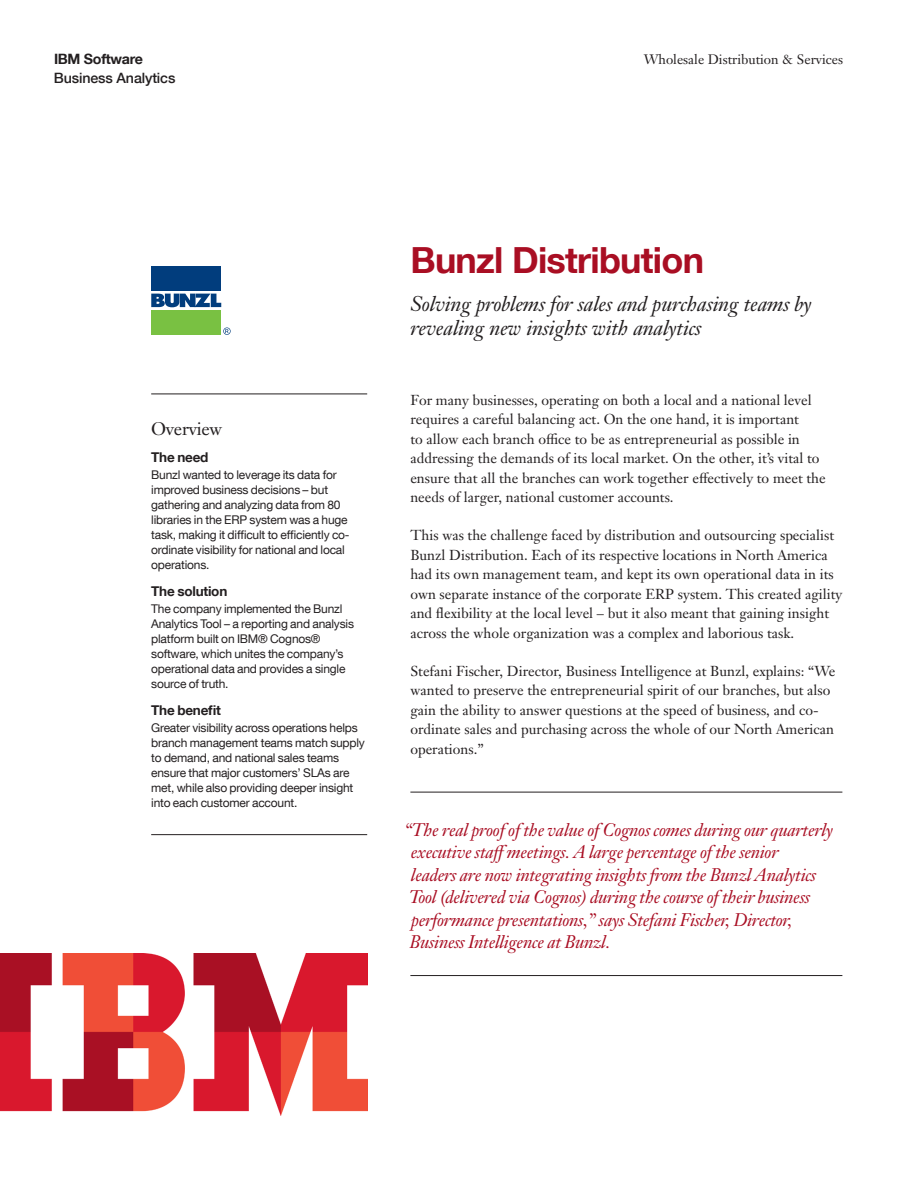
<style>
.page{position:relative;width:918px;height:1188px;background:#fff}
.page>*{position:absolute;margin:0;border:0;box-sizing:border-box;transform-origin:0 0}
._1A_title__color{font:700 36px "Helvetica Neue LT Com";letter-spacing:-.02em;color:#a90e23}
._1B_subtitle{font:italic 21px/24px "Janson Text LT Pro";letter-spacing:-.01em;color:#231f20}
._3E_highlight_Client{font:italic 18px/22.5px "Janson Text LT Pro";letter-spacing:-.015em;color:#a90e23}
._3A_highlight_head{font:18px "Janson Text LT Pro";letter-spacing:-.015em;color:#231f20}
._2C_body{font:14.25px/19.5px "Janson Text LT Pro";color:#231f20}
.t1{font:500 14.25px "Helvetica Neue LT Com";letter-spacing:-.01em;color:#231f20}
.t2{font:700 14.25px "Helvetica Neue LT Com";letter-spacing:-.02em;color:#231f20}
.t3{font:13.5px "Janson Text LT Pro";color:#231f20}
._3B_highlight_subhea{font:700 13.5px "Helvetica Neue LT Com";letter-spacing:-.015em;color:#231f20}
._3C_highlight_body{font:12px/15px "Helvetica Neue LT Com";letter-spacing:-.015em;color:#231f20}
</style>
<div class="page">
<hr style="left:151px;top:394px;width:216px;height:1px;background:#231f20">
<hr style="left:151px;top:834px;width:216px;height:1px;background:#231f20">
<img style="left:0;top:954px;width:367px;height:162px">
<svg style="left:151px;top:294px;width:70px;height:13px"></svg>
<div style="left:151px;top:266px;width:70px;height:25px;background:#013d7d"></div>
<div style="left:151px;top:310px;width:70px;height:25px;background:#79c142"></div>
<svg style="left:223px;top:328px;width:8px;height:7px"></svg>
<hr style="left:410px;top:792px;width:432px;height:1px;background:#231f20">
<hr style="left:410px;top:975px;width:432px;height:1px;background:#231f20">
<p class="t2" style="left:54px;top:50px;width:90px">IBM Software</p>
<p class="t3" style="left:644px;top:51px;width:201px">Wholesale Distribution &amp; Services</p>
<p class="t1" style="left:54px;top:70px;width:123px">Business Analytics</p>
<p class="_3A_highlight_head" style="left:151px;top:417px;width:73px">Overview</p>
<p class="_3B_highlight_subhea" style="left:151px;top:448px;width:59px">The need</p>
<p class="_3C_highlight_body" style="left:151px;top:467px;width:200px">Bunzl wanted to leverage its data for improved business decisions – but gathering and analyzing data from 80 libraries in the ERP system was a huge task, making it difficult to efficiently co&shy;ordinate visibility for national and local operations.</p>
<p class="_3B_highlight_subhea" style="left:151px;top:583px;width:78px">The solution</p>
<p class="_3C_highlight_body" style="left:151px;top:601px;width:204px">The company implemented the Bunzl Analytics Tool – a reporting and analysis platform built on IBM® Cognos® software, which unites the company’s operational data and provides a single source of truth.</p>
<p class="_3B_highlight_subhea" style="left:151px;top:702px;width:71px">The benefit</p>
<p class="_3C_highlight_body" style="left:151px;top:720px;width:215px">Greater visibility across operations helps branch management teams match supply to demand, and national sales teams ensure that major customers’ SLAs are met, while also providing deeper insight into each customer account.</p>
<p class="_1A_title__color" style="left:410px;top:238px;width:295px">Bunzl Distribution</p>
<p class="_1B_subtitle" style="left:410px;top:292px;width:403px">Solving problems for sales and purchasing teams by revealing new insights with analytics</p>
<p class="_2C_body" style="left:410px;top:390px;width:417px">For many businesses, operating on both a local and a national level requires a careful balancing act. On the one hand, it is important<br>to allow each branch office to be as entrepreneurial as possible in addressing the demands of its local market. On the other, it’s vital to ensure that all the branches can work together effectively to meet the needs of larger, national customer accounts.</p>
<p class="_2C_body" style="left:410px;top:526px;width:433px">This was the challenge faced by distribution and outsourcing specialist Bunzl Distribution. Each of its respective locations in North America had its own management team, and kept its own operational data in its own separate instance of the corporate ERP system. This created agility and flexibility at the local level – but it also meant that gaining insight across the whole organization was a complex and laborious task.</p>
<p class="_2C_body" style="left:410px;top:661px;width:426px">Stefani Fischer, Director, Business Intelligence at Bunzl, explains: “We wanted to preserve the entrepreneurial spirit of our branches, but also gain the ability to answer questions at the speed of business, and co&shy;ordinate sales and purchasing across the whole of our North American operations.”</p>
<p class="_3E_highlight_Client" style="left:404px;top:818px;width:431px">“The real proof of the value of Cognos comes during our quarterly executive staffmeetings. A large percentage of the senior<br>leaders are now integrating insights from the Bunzl Analytics Tool (delivered via Cognos) during the course of their business performance presentations,” says Stefani Fischer, Director, Business Intelligence at Bunzl.</p>
</div>
